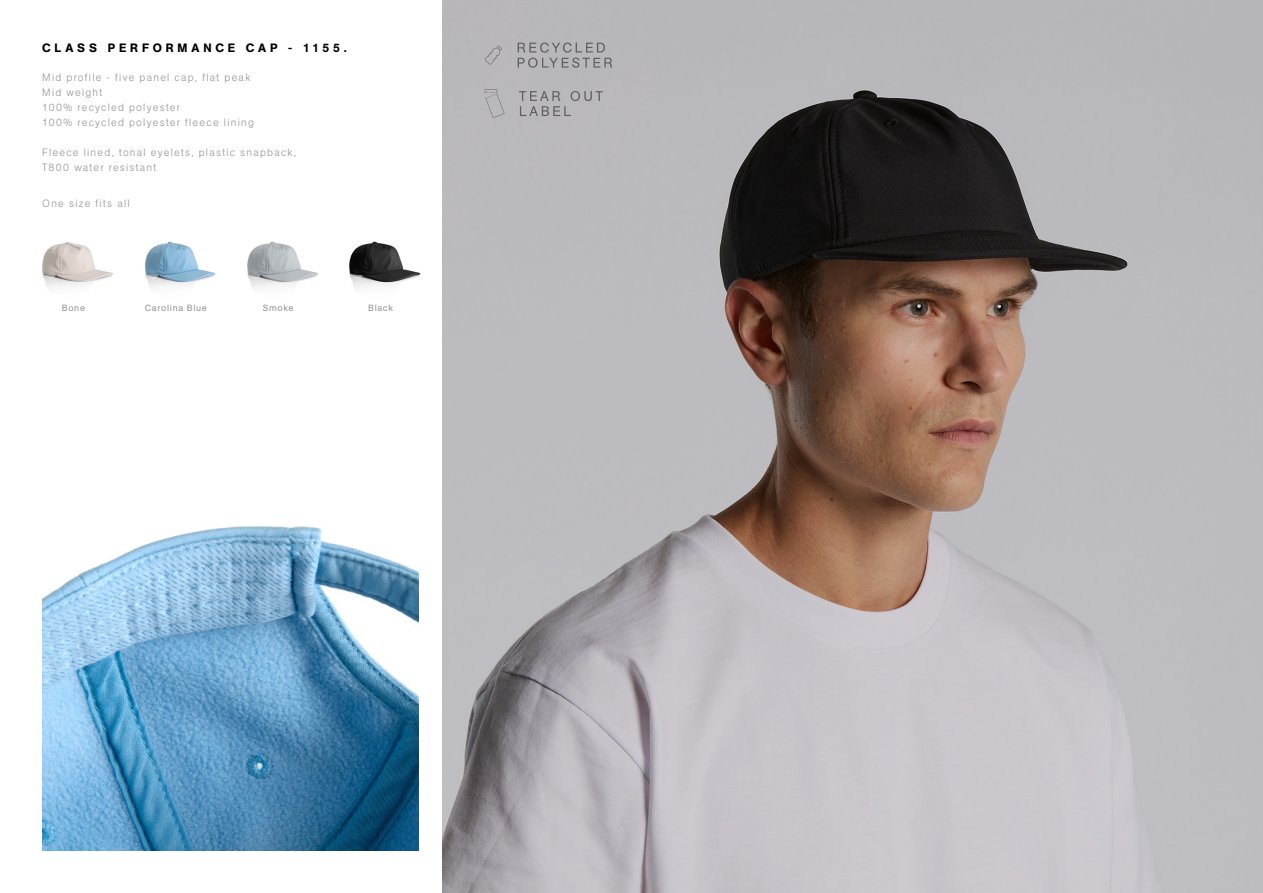
<style>
.page{position:relative;width:1263px;height:893px;background:#fff}
.page>*{position:absolute;margin:0;border:0;box-sizing:border-box;transform-origin:0 0}
.t1{font:500 12px "AG Book Pro";letter-spacing:.325em;color:#000}
.t2{font:300 10.5px/15px "AG Book Pro";letter-spacing:.12em;color:#939598}
.t3{font:9px "AG Book Pro";letter-spacing:.075em;color:#939598}
</style>
<div class="page">
<img style="left:442px;top:0;width:821px;height:893px">
<img style="left:42px;top:242px;width:72px;height:46px">
<img style="left:247px;top:241px;width:72px;height:47px">
<img style="left:145px;top:241px;width:71px;height:48px">
<img style="left:349px;top:241px;width:72px;height:47px">
<svg style="left:519px;top:91px;width:84px;height:25px;background:#aaa9ad"></svg>
<svg style="left:497px;top:94px;width:7px;height:20px"></svg>
<svg style="left:485px;top:89px;width:12px;height:29px"></svg>
<svg style="left:485px;top:46px;width:17px;height:19px"></svg>
<svg style="left:518px;top:43px;width:94px;height:25px;background:#a5a4a9"></svg>
<img style="left:43px;top:526px;width:375px;height:324px">
<p class="t1" style="left:42px;top:40px;width:306px">CLASS PERFORMANCE CAP - 1155.</p>
<p class="t2" style="left:42px;top:69px;width:213px">Mid profile - five panel cap, flat peak<br>Mid weight<br>100% recycled polyester<br>100% recycled polyester fleece lining</p>
<p class="t2" style="left:42px;top:144px;width:256px">Fleece lined, tonal eyelets, plastic snapback,<br>T800 water resistant</p>
<p class="t2" style="left:42px;top:196px;width:89px">One size fits all</p>
<p class="t3" style="left:62px;top:302px;width:25px">Bone</p>
<p class="t3" style="left:145px;top:302px;width:64px">Carolina Blue</p>
<p class="t3" style="left:263px;top:302px;width:32px">Smoke</p>
<p class="t3" style="left:368px;top:302px;width:27px">Black</p>
</div>
